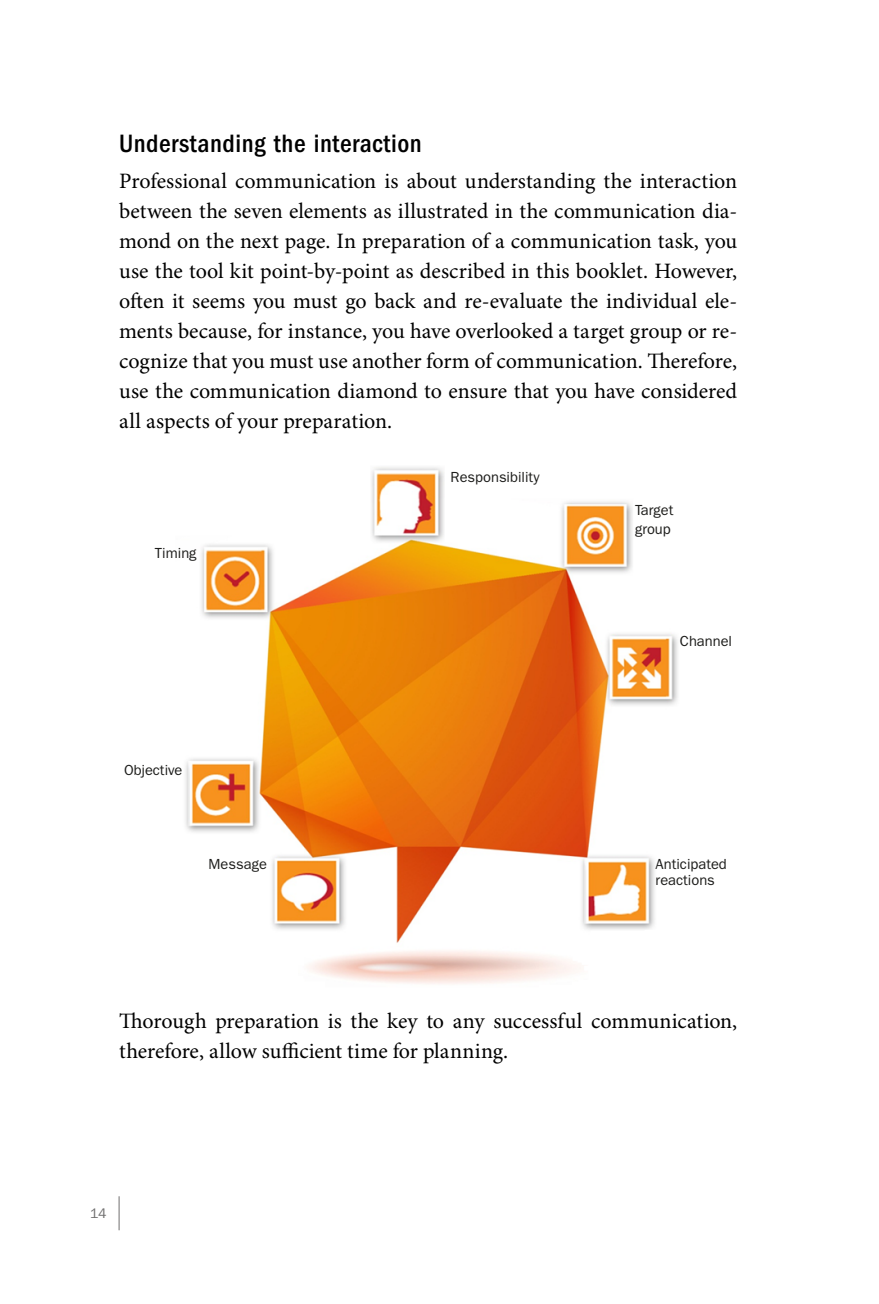
<style>
.page{position:relative;width:879px;height:1304px;background:#fff}
.page>*{position:absolute;margin:0;border:0;box-sizing:border-box;transform-origin:0 0}
.t1{font:500 condensed 26px "ITC Franklin Gothic Std";letter-spacing:.02em;color:#000}
.t2{font:22px/30px "Minion Pro";color:#000;text-align:justify}
.t3{font:14.6px/18.4px "ITC Franklin Gothic Std";color:#1d1d1b}
.t4{font:14px "ITC Franklin Gothic Std";color:#706f6f}
</style>
<div class="page">
<hr style="left:119px;top:1196px;width:1px;height:34px;background:#706f6f">
<img style="left:185px;top:467px;width:493px;height:517px">
<p class="t1" style="left:119px;top:129px;width:304px">Understanding the interaction</p>
<p class="t2" style="left:119px;top:167px;width:620px">Professional communication is about understanding the interaction between the seven elements as illustrated in the communication dia&shy;mond on the next page. In preparation of a communication task, you use the tool kit point-by-point as described in this booklet. However, often it seems you must go back and re-evaluate the individual ele&shy;ments because, for instance, you have overlooked a target group or re&shy;cognize that you must use another form of communication. Therefore, use the communication diamond to ensure that you have considered all aspects of your preparation.</p>
<p class="t3" style="left:451px;top:468px;width:90px">Responsibility</p>
<p class="t3" style="left:635px;top:501px;width:40px">Target group</p>
<p class="t3" style="left:155px;top:544px;width:43px">Timing</p>
<p class="t3" style="left:124px;top:761px;width:60px">Objective</p>
<p class="t3" style="left:209px;top:855px;width:60px">Message</p>
<p class="t3" style="left:680px;top:632px;width:54px">Channel</p>
<p class="t3" style="left:655px;top:856px;width:73px;line-height:16.4px">Anticipated reactions</p>
<p class="t2" style="left:119px;top:1007px;width:620px">Thorough preparation is the key to any successful communication, therefore, allow sufficient time for planning.</p>
<p class="t4" style="left:90px;top:1205px;width:18px">14</p>
</div>
